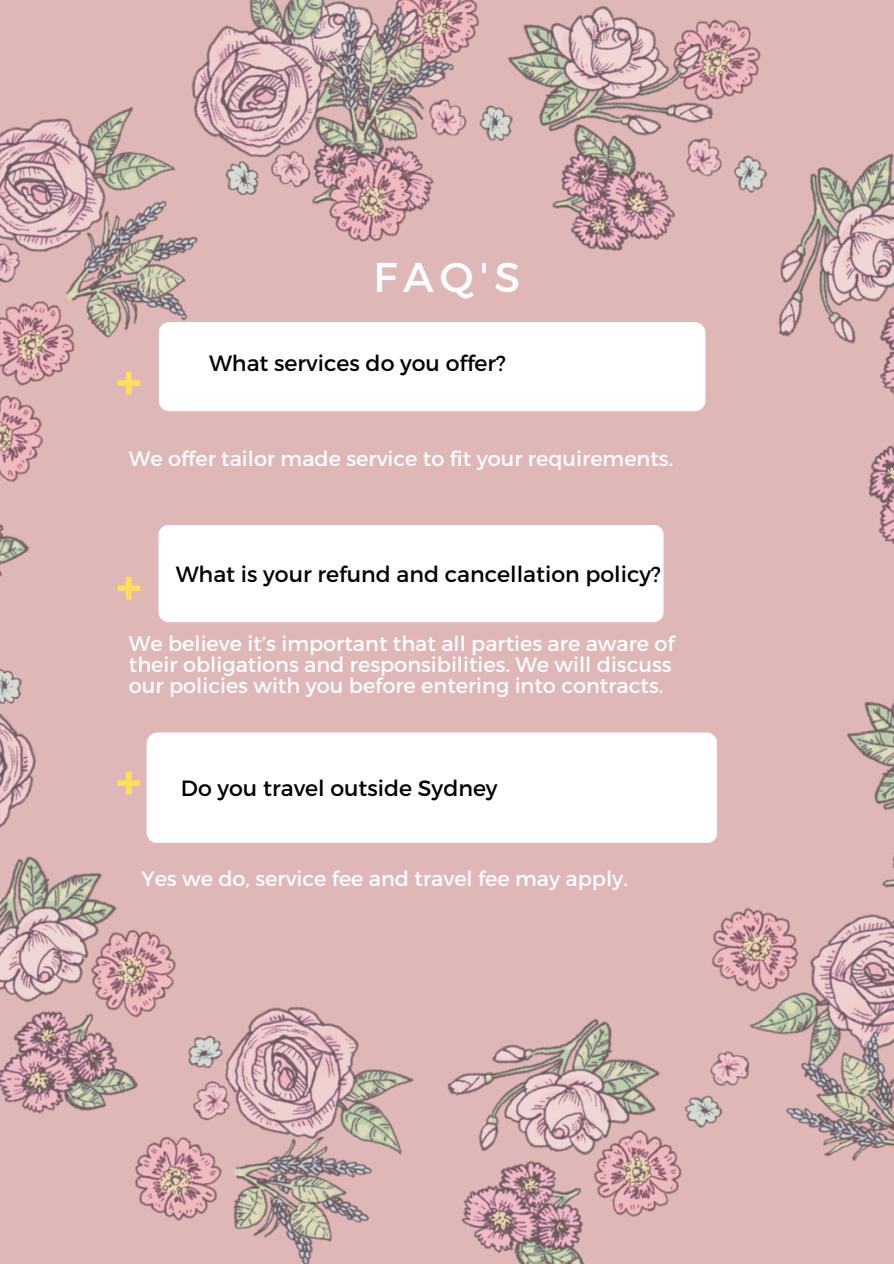
<style>
.page{position:relative;width:894px;height:1264px;background:#fff}
.page>*{position:absolute;margin:0;border:0;box-sizing:border-box;transform-origin:0 0}
.t1{font:41.55px "Montserrat";color:#fff}
.t2{font:22.05px "Montserrat";color:#000}
.t3{font:20.85px/20.9px "Montserrat";color:#fff}
</style>
<div class="page">
<img style="left:0;top:0;width:893px;height:1263px">
<svg style="left:117px;top:372px;width:23px;height:22px"></svg>
<svg style="left:117px;top:577px;width:23px;height:22px"></svg>
<svg style="left:117px;top:771px;width:23px;height:23px"></svg>
<div style="left:158px;top:322px;width:547px;height:89px;background:#fff;border-radius:11px"></div>
<div style="left:158px;top:525px;width:505px;height:97px;background:#fff;border-radius:10px"></div>
<div style="left:146px;top:732px;width:571px;height:111px;background:#fff;border-radius:11px"></div>
<h1 class="t1" style="left:373px;top:250px;width:148px">FAQ'S</h1>
<p class="t2" style="left:209px;top:349px;width:298px">What services do you offer?</p>
<p class="t3" style="left:129px;top:447px;width:545px">We offer tailor made service to fit your requirements.</p>
<p class="t2" style="left:176px;top:559px;width:486px">What is your refund and cancellation policy?</p>
<p class="t3" style="left:129px;top:632px;width:547px">We believe it’s important that all parties are aware of their obligations and responsibilities. We will discuss our policies with you before entering into contracts.</p>
<p class="t2" style="left:181px;top:774px;width:318px">Do you travel outside Sydney</p>
<p class="t3" style="left:141px;top:867px;width:488px">Yes we do, service fee and travel fee may apply.</p>
</div>
